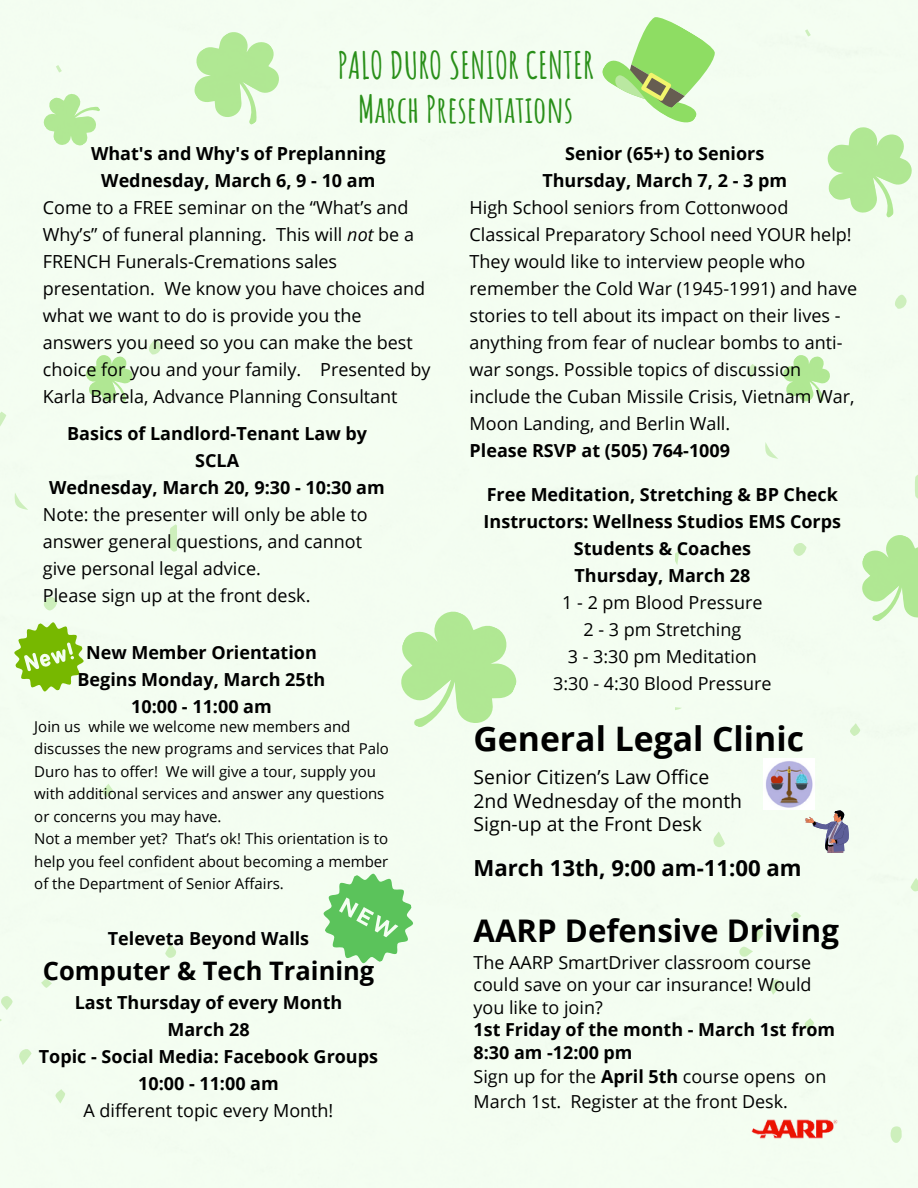
<style>
.page{position:relative;width:918px;height:1188px;background:#fff}
.page>*{position:absolute;margin:0;border:0;box-sizing:border-box;transform-origin:0 0}
.t1{font:700 36.75px/43.8px "Amatic SC";color:#298f19;text-align:center}
.t2{font:700 33.75px "Open Sans";color:#000}
.t3{font:700 31.2px "Open Sans";color:#000}
.t4{font:700 25.5px "Open Sans";color:#000}
.t5{font:700 22.2px "Open Sans";color:#000}
.t6{font:19.35px/23.5px "Open Sans";color:#000}
.t7{font:18px/27px "Open Sans";color:#000}
.t8{font:700 18px/27px "Open Sans";color:#000;text-align:center}
.t9{font:15px/22.5px "Open Sans";color:#000}
.s1{font-style:italic}
.s2{font-weight:400}
</style>
<div class="page">
<div style="left:0;top:0;width:177px;height:1188px;background:#f4fdf1"></div>
<svg style="left:34px;top:85px;width:73px;height:72px"></svg>
<svg style="left:177px;top:17px;width:117px;height:119px"></svg>
<svg style="left:381px;top:597px;width:152px;height:153px"></svg>
<svg style="left:76px;top:345px;width:66px;height:65px"></svg>
<div style="left:675px;top:0;width:243px;height:1143px;background:#f4fdf1"></div>
<svg style="left:809px;top:111px;width:109px;height:119px"></svg>
<svg style="left:774px;top:345px;width:65px;height:65px"></svg>
<svg style="left:847px;top:525px;width:71px;height:112px"></svg>
<svg style="left:598px;top:8px;width:125px;height:121px"></svg>
<img style="left:763px;top:758px;width:52px;height:52px">
<svg style="left:805px;top:810px;width:45px;height:43px"></svg>
<img style="left:747px;top:1115px;width:92px;height:28px">
<svg style="left:6px;top:614px;width:86px;height:86px"></svg>
<svg style="left:313px;top:863px;width:111px;height:111px"></svg>
<h1 class="t1" style="left:337px;top:43px;width:258px">PALO DURO SENIOR CENTER<br>March Presentations</h1>
<p class="t8" style="left:91px;top:139px;width:296px">What's and Why's of Preplanning<br>Wednesday, March 6, 9 - 10 am</p>
<p class="t7" style="left:43px;top:193px;width:389px">Come to a FREE seminar on the “What’s and Why’s” of funeral planning. This will <span class="s1">not</span> be a FRENCH Funerals-Cremations sales presentation. We know you have choices and what we want to do is provide you the answers you need so you can make the best choice for you and your family. Presented by Karla Barela, Advance Planning Consultant</p>
<p class="t8" style="left:49px;top:420px;width:337px">Basics of Landlord-Tenant Law by<br>SCLA<br>Wednesday, March 20, 9:30 - 10:30 am</p>
<p class="t7" style="left:43px;top:501px;width:326px">Note: the presenter will only be able to answer general questions, and cannot give personal legal advice.<br>Please sign up at the front desk.</p>
<p class="t8" style="left:78px;top:638px;width:249px">New Member Orientation<br>Begins Monday, March 25th<br>10:00 - 11:00 am</p>
<p class="t9" style="left:34px;top:715px;width:356px">Join us while we welcome new members and discusses the new programs and services that Palo Duro has to offer! We will give a tour, supply you with additional services and answer any questions or concerns you may have.<br>Not a member yet? That’s ok! This orientation is to help you feel confident about becoming a member of the Department of Senior Affairs.</p>
<p class="t8" style="left:542px;top:139px;width:246px">Senior (65+) to Seniors<br>Thursday, March 7, 2 - 3 pm</p>
<p class="t7" style="left:470px;top:193px;width:389px">High School seniors from Cottonwood Classical Preparatory School need YOUR help!<br>They would like to interview people who remember the Cold War (1945-1991) and have stories to tell about its impact on their lives - anything from fear of nuclear bombs to anti&shy;war songs. Possible topics of discussion include the Cuban Missile Crisis, Vietnam War, Moon Landing, and Berlin Wall.</p>
<p class="t8" style="left:470px;top:436px;width:262px">Please RSVP at (505) 764-1009</p>
<p class="t8" style="left:484px;top:481px;width:359px">Free Meditation, Stretching &amp; BP Check<br>Instructors: Wellness Studios EMS Corps<br>Students &amp; Coaches<br>Thursday, March 28</p>
<p class="t7" style="left:553px;top:589px;width:220px;text-align:center">1 - 2 pm Blood Pressure<br>2 - 3 pm Stretching<br>3 - 3:30 pm Meditation<br>3:30 - 4:30 Blood Pressure</p>
<h2 class="t2" style="left:474px;top:715px;width:332px">General Legal Clinic</h2>
<p class="t6" style="left:474px;top:765px;width:270px">Senior Citizen’s Law Office<br>2nd Wednesday of the month<br>Sign-up at the Front Desk</p>
<p class="t5" style="left:474px;top:852px;width:330px">March 13th, 9:00 am-11:00 am</p>
<p class="t8" style="left:108px;top:924px;width:203px">Televeta Beyond Walls</p>
<h3 class="t4" style="left:43px;top:953px;width:333px">Computer &amp; Tech Training</h3>
<p class="t8" style="left:39px;top:989px;width:341px">Last Thursday of every Month<br>March 28<br>Topic - Social Media: Facebook Groups<br>10:00 - 11:00 am</p>
<p class="t7" style="left:84px;top:1097px;width:251px">A different topic every Month!</p>
<h3 class="t3" style="left:474px;top:909px;width:367px">AARP Defensive Driving</h3>
<p class="t7" style="left:474px;top:951px;width:339px;line-height:22.5px;text-align:justify">The AARP SmartDriver classroom course could save on your car insurance! Would you like to join?</p>
<p class="t8" style="left:474px;top:1018px;width:363px;line-height:23.1px;text-align:left">1st Friday of the month - March 1st from<br>8:30 am -12:00 pm<br><span class="s2">Sign up for the</span> April 5th <span class="s2">course opens on</span></p>
<p class="t7" style="left:474px;top:1088px;width:316px">March 1st. Register at the front Desk.</p>
</div>
